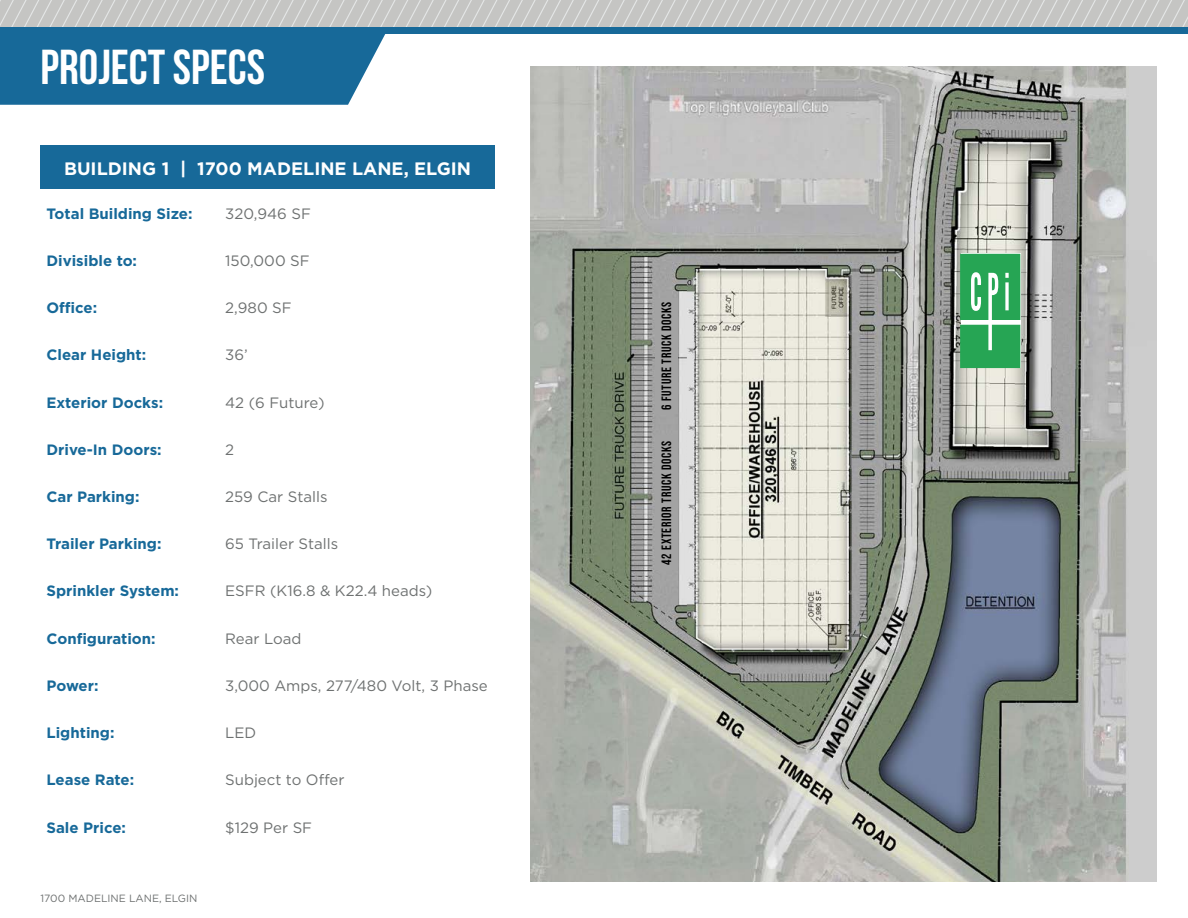
<style>
.page{position:relative;width:1188px;height:918px;background:#fff}
.page>*{position:absolute;margin:0;border:0;box-sizing:border-box;transform-origin:0 0}
.t1{font:700 49.05px "Bebas Neue";color:#fff}
.t2{font:700 18px "Gotham";color:#fff}
.t3{font:700 15px "Gotham";color:#176999}
.t4{font:15px "Gotham";color:#6e7171}
.t5{font:13.5px "Bebas Neue";letter-spacing:.05em;color:#000}
.t6{font:10.5px "Gotham";color:#6e7171}
</style>
<div class="page">
<svg style="left:0;top:0;width:1188px;height:105px"></svg>
<div style="left:0;top:27px;width:1188px;height:6px;background:#176999"></div>
<div style="left:40px;top:146px;width:455px;height:43px;background:#176999"></div>
<img style="left:531px;top:67px;width:626px;height:815px">
<img style="left:687px;top:267px;width:165px;height:385px">
<svg style="left:960px;top:254px;width:60px;height:114px;background:#44b16c"></svg>
<div style="left:655px;top:435px;width:22px;height:135px;background:#a3a3a3"></div>
<div style="left:655px;top:298px;width:22px;height:116px;background:#a3a3a3"></div>
<h1 class="t1" style="left:40px;top:40px;width:226px">PROJECT SPECS</h1>
<p class="t2" style="left:64px;top:156px;width:409px">BUILDING 1 | 1700 MADELINE LANE, ELGIN</p>
<p class="t3" style="left:46px;top:203px;width:148px">Total Building Size:</p>
<p class="t4" style="left:225px;top:204px;width:87px">320,946 SF</p>
<p class="t3" style="left:46px;top:251px;width:92px">Divisible to:</p>
<p class="t4" style="left:225px;top:251px;width:86px">150,000 SF</p>
<p class="t3" style="left:46px;top:298px;width:52px">Office:</p>
<p class="t4" style="left:225px;top:298px;width:68px">2,980 SF</p>
<p class="t3" style="left:46px;top:345px;width:101px">Clear Height:</p>
<p class="t4" style="left:225px;top:345px;width:24px">36’</p>
<p class="t3" style="left:46px;top:392px;width:118px">Exterior Docks:</p>
<p class="t4" style="left:225px;top:393px;width:101px">42 (6 Future)</p>
<p class="t3" style="left:46px;top:440px;width:117px">Drive-In Doors:</p>
<p class="t4" style="left:225px;top:440px;width:10px">2</p>
<p class="t3" style="left:46px;top:487px;width:95px">Car Parking:</p>
<p class="t4" style="left:225px;top:487px;width:104px">259 Car Stalls</p>
<p class="t3" style="left:46px;top:534px;width:116px">Trailer Parking:</p>
<p class="t4" style="left:225px;top:534px;width:115px">65 Trailer Stalls</p>
<p class="t3" style="left:46px;top:581px;width:134px">Sprinkler System:</p>
<p class="t4" style="left:225px;top:582px;width:209px">ESFR (K16.8 &amp; K22.4 heads)</p>
<p class="t3" style="left:46px;top:628px;width:111px">Configuration:</p>
<p class="t4" style="left:225px;top:629px;width:78px">Rear Load</p>
<p class="t3" style="left:46px;top:676px;width:53px">Power:</p>
<p class="t4" style="left:225px;top:676px;width:264px">3,000 Amps, 277/480 Volt, 3 Phase</p>
<p class="t3" style="left:46px;top:723px;width:69px">Lighting:</p>
<p class="t4" style="left:225px;top:723px;width:33px">LED</p>
<p class="t3" style="left:46px;top:770px;width:89px">Lease Rate:</p>
<p class="t4" style="left:225px;top:771px;width:121px">Subject to Offer</p>
<p class="t3" style="left:46px;top:817px;width:81px">Sale Price:</p>
<p class="t4" style="left:225px;top:818px;width:88px">$129 Per SF</p>
<p class="t6" style="left:40px;top:892px;width:159px">1700 MADELINE LANE, ELGIN</p>
<p class="t5" style="left:659px;top:410px;width:110px;rotate:-90deg">6 future truck docks</p>
<p class="t5" style="left:659px;top:565px;width:126px;rotate:-90deg">42 exterior truck docks</p>
</div>
